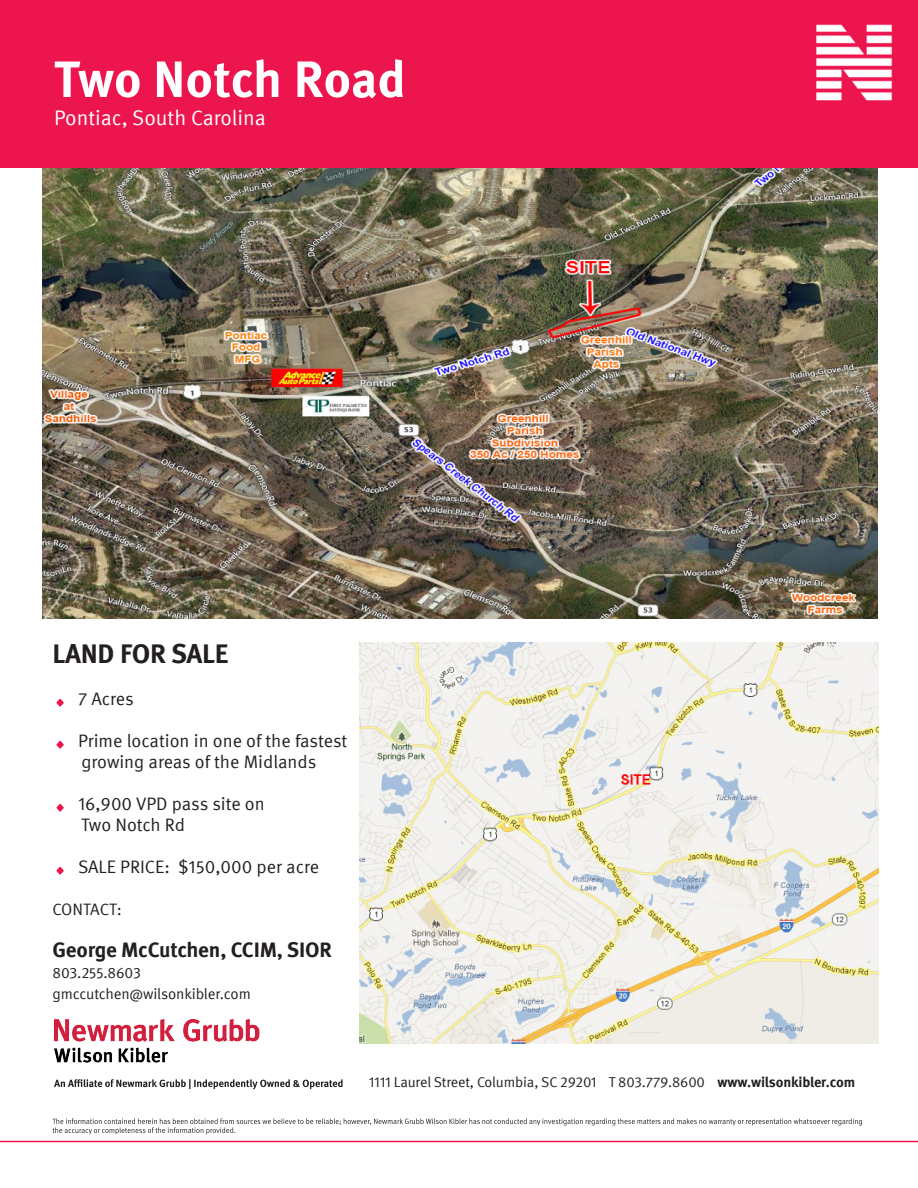
<style>
.page{position:relative;width:918px;height:1188px;background:#fff}
.page>*{position:absolute;margin:0;border:0;box-sizing:border-box;transform-origin:0 0}
.t1{font:72px "KF Display";color:#ed154e}
.t2{font:700 51px "KF Meta OT";letter-spacing:-.005em;color:#fff}
.t3{font:700 27px "KF Meta OT";letter-spacing:-.01em;color:#231f20}
.t4{font:700 21px "KF Meta OT";letter-spacing:-.01em;color:#231f20}
.t5{font:21px "KF Meta OT";color:#fff}
.t6{font:18px "KF Meta OT";color:#231f20}
.t7{font:16.5px "KF Meta OT";letter-spacing:-.005em;color:#231f20}
.t8{font:15px "KF Meta OT";letter-spacing:-.01em;color:#231f20}
.t9{font:14.25px "KF Meta OT";letter-spacing:-.01em;color:#231f20}
.s1{font-weight:700}
</style>
<div class="page">
<div style="left:0;top:0;width:918px;height:167px;background:#ed154e"></div>
<img style="left:816px;top:24px;width:77px;height:77px">
<img style="left:359px;top:643px;width:519px;height:401px">
<img style="left:54px;top:1019px;width:206px;height:44px">
<svg style="left:54px;top:1079px;width:289px;height:10px"></svg>
<hr style="left:0;top:1141px;width:918px;height:1px;background:#ed154e">
<svg style="left:52px;top:1118px;width:810px;height:16px"></svg>
<img style="left:42px;top:168px;width:836px;height:450px">
<p class="t2" style="left:54px;top:47px;width:353px">Two Notch Road</p>
<p class="t5" style="left:54px;top:106px;width:213px">Pontiac, South Carolina</p>
<p class="t3" style="left:52px;top:637px;width:178px">LAND FOR SALE</p>
<p class="t1" style="left:52px;top:635px;width:17px">.</p>
<p class="t6" style="left:78px;top:688px;width:57px">7 Acres</p>
<p class="t1" style="left:52px;top:677px;width:17px">.</p>
<p class="t6" style="left:78px;top:730px;width:271px">Prime location in one of the fastest</p>
<p class="t6" style="left:81px;top:751px;width:236px">growing areas of the Midlands</p>
<p class="t1" style="left:52px;top:740px;width:17px">.</p>
<p class="t6" style="left:78px;top:793px;width:188px">16,900 VPD pass site on</p>
<p class="t6" style="left:81px;top:814px;width:105px">Two Notch Rd</p>
<p class="t1" style="left:52px;top:803px;width:17px">.</p>
<p class="t6" style="left:78px;top:856px;width:243px">SALE PRICE: $150,000 per acre</p>
<p class="t7" style="left:52px;top:899px;width:71px">CONTACT:</p>
<p class="t4" style="left:52px;top:937px;width:281px">George McCutchen, CCIM, SIOR</p>
<p class="t8" style="left:52px;top:964px;width:90px">803.255.8603</p>
<p class="t8" style="left:52px;top:985px;width:200px">gmccutchen@wilsonkibler.com</p>
<p class="t9" style="left:369px;top:1074px;width:488px">1111 Laurel Street, Columbia, SC 29201 T 803.779.8600 <span class="s1">www.wilsonkibler.com</span></p>
</div>
